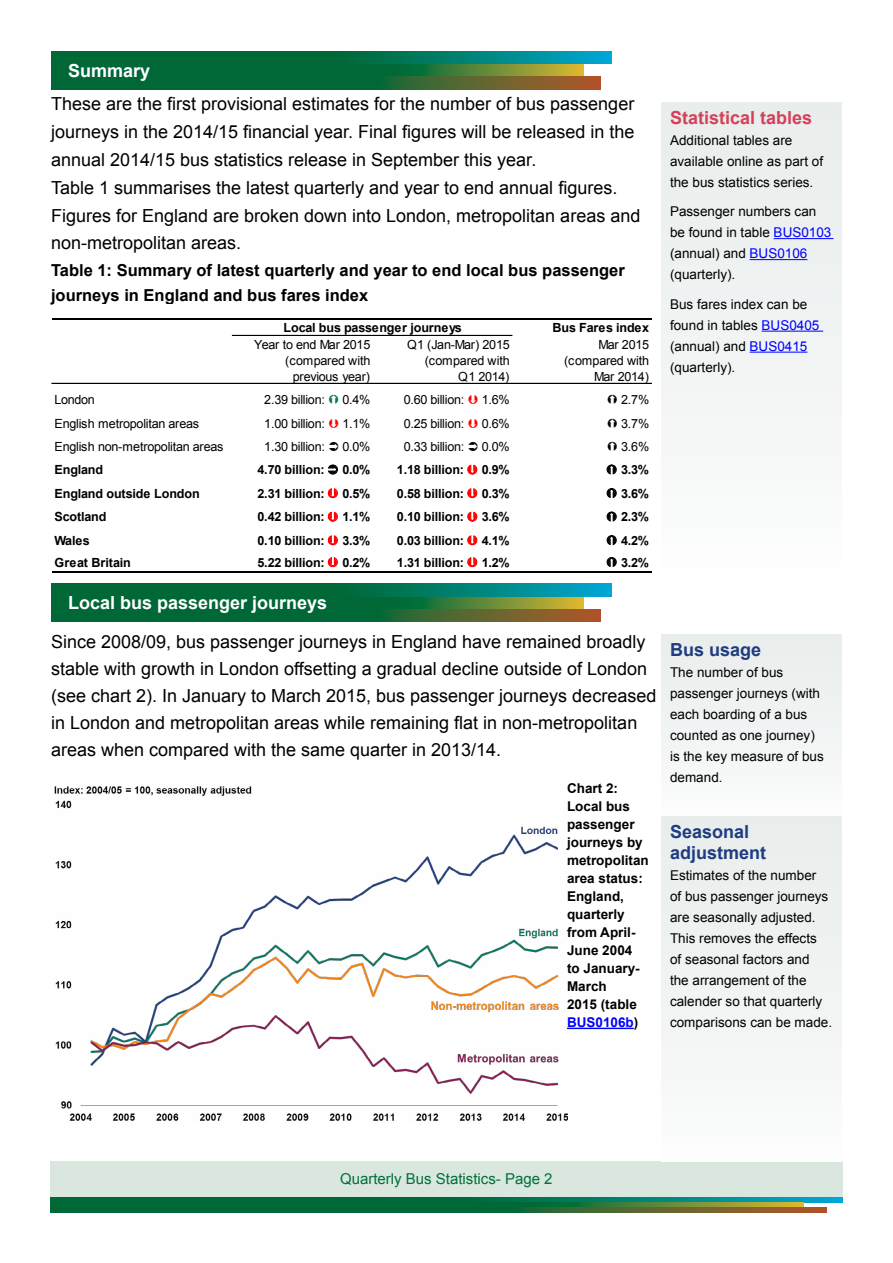
<style>
.page{position:relative;width:893px;height:1263px;background:#fff}
.page>*{position:absolute;margin:0;border:0;box-sizing:border-box;transform-origin:0 0}
.t1{font:18px/27.9px "Arial";color:#000}
.t2{font:700 18px "Arial";color:#fff}
.t3{font:700 18px/21px "Arial";color:#1e3c7f}
.t4{font:700 18px "Arial";color:#d4415a}
.t5{font:700 16.5px/25.5px "Arial";color:#000}
.t6{font:15px "Arial";color:#00703c}
.t7{font:13.5px/21px "Arial";color:#000}
.t8{font:700 13.5px/18px "Arial";color:#000}
.t9{font:12.6px "Arial";letter-spacing:-.025em;color:#000}
.t10{font:700 12.6px "Arial";letter-spacing:-.01em;color:#000}
.s1{color:#00f}
</style>
<div class="page">
<div style="left:50px;top:1161px;width:792px;height:36px;background:#dae7de"></div>
<svg style="left:50px;top:1197px;width:792px;height:5px;background:#00765a"></svg>
<svg style="left:50px;top:1202px;width:753px;height:5px;background:#247437"></svg>
<svg style="left:50px;top:1207px;width:777px;height:6px;background:#286533"></svg>
<div style="left:662px;top:634px;width:180px;height:182px;background:#f0f3f3"></div>
<div style="left:662px;top:102px;width:180px;height:465px;background:#f1f4f3"></div>
<hr style="left:774px;top:238px;width:59px;height:1px;background:#00f">
<hr style="left:750px;top:259px;width:57px;height:1px;background:#00f">
<hr style="left:762px;top:331px;width:61px;height:1px;background:#00f">
<hr style="left:750px;top:352px;width:57px;height:1px;background:#00f">
<div style="left:662px;top:816px;width:180px;height:345px;background:#f1f4f3"></div>
<svg style="left:51px;top:596px;width:533px;height:13px;background:#217439"></svg>
<svg style="left:51px;top:584px;width:561px;height:12px;background:#00765a"></svg>
<svg style="left:51px;top:609px;width:550px;height:13px;background:#286533"></svg>
<hr style="left:567px;top:1028px;width:67px;height:1px;background:#00f">
<svg style="left:51px;top:64px;width:533px;height:13px;background:#247336"></svg>
<svg style="left:51px;top:51px;width:561px;height:13px;background:#00765a"></svg>
<svg style="left:51px;top:77px;width:550px;height:12px;background:#286533"></svg>
<hr style="left:52px;top:318px;width:599px;height:1px;background:#000">
<hr style="left:232px;top:335px;width:280px;height:1px;background:#000">
<hr style="left:52px;top:383px;width:599px;height:1px;background:#000">
<hr style="left:52px;top:571px;width:599px;height:1px;background:#000">
<img style="left:54px;top:786px;width:513px;height:335px">
<svg style="left:328px;top:465px;width:10px;height:9px"></svg>
<svg style="left:467px;top:465px;width:10px;height:9px"></svg>
<svg style="left:607px;top:465px;width:10px;height:9px"></svg>
<svg style="left:328px;top:488px;width:10px;height:10px"></svg>
<svg style="left:467px;top:488px;width:10px;height:10px"></svg>
<svg style="left:607px;top:488px;width:10px;height:10px"></svg>
<svg style="left:328px;top:512px;width:10px;height:9px"></svg>
<svg style="left:467px;top:512px;width:10px;height:9px"></svg>
<svg style="left:607px;top:512px;width:10px;height:9px"></svg>
<svg style="left:328px;top:535px;width:10px;height:10px"></svg>
<svg style="left:467px;top:535px;width:10px;height:10px"></svg>
<svg style="left:607px;top:535px;width:10px;height:10px"></svg>
<svg style="left:328px;top:557px;width:10px;height:10px"></svg>
<svg style="left:467px;top:557px;width:10px;height:10px"></svg>
<svg style="left:607px;top:557px;width:10px;height:10px"></svg>
<p class="t2" style="left:68px;top:58px;width:84px">Summary</p>
<p class="t1" style="left:51px;top:90px;width:591px">These are the first provisional estimates for the number of bus passenger journeys in the 2014/15 financial year. Final figures will be released in the annual 2014/15 bus statistics release in September this year.<br>Table 1 summarises the latest quarterly and year to end annual figures.<br>Figures for England are broken down into London, metropolitan areas and non-metropolitan areas.</p>
<p class="t5" style="left:51px;top:258px;width:575px">Table 1: Summary of latest quarterly and year to end local bus passenger journeys in England and bus fares index</p>
<p class="t10" style="left:284px;top:319px;width:180px">Local bus passenger journeys</p>
<p class="t10" style="left:552px;top:319px;width:98px">Bus Fares index</p>
<p class="t9" style="left:254px;top:336px;width:118px">Year to end Mar 2015</p>
<p class="t9" style="left:407px;top:336px;width:104px">Q1 (Jan-Mar) 2015</p>
<p class="t9" style="left:598px;top:336px;width:52px">Mar 2015</p>
<p class="t9" style="left:285px;top:352px;width:87px">(compared with</p>
<p class="t9" style="left:425px;top:352px;width:87px">(compared with</p>
<p class="t9" style="left:564px;top:352px;width:87px">(compared with</p>
<p class="t9" style="left:293px;top:368px;width:79px">previous year)</p>
<p class="t9" style="left:458px;top:368px;width:53px">Q1 2014)</p>
<p class="t9" style="left:594px;top:368px;width:56px">Mar 2014)</p>
<p class="t9" style="left:54px;top:392px;width:42px">London</p>
<p class="t9" style="left:264px;top:392px;width:62px">2.39 billion:</p>
<p class="t9" style="left:342px;top:392px;width:29px">0.4%</p>
<p class="t9" style="left:404px;top:392px;width:62px">0.60 billion:</p>
<p class="t9" style="left:482px;top:392px;width:29px">1.6%</p>
<p class="t9" style="left:621px;top:392px;width:29px">2.7%</p>
<p class="t9" style="left:54px;top:415px;width:146px">English metropolitan areas</p>
<p class="t9" style="left:264px;top:415px;width:62px">1.00 billion:</p>
<p class="t9" style="left:342px;top:415px;width:29px">1.1%</p>
<p class="t9" style="left:404px;top:415px;width:62px">0.25 billion:</p>
<p class="t9" style="left:482px;top:415px;width:29px">0.6%</p>
<p class="t9" style="left:621px;top:415px;width:29px">3.7%</p>
<p class="t9" style="left:54px;top:439px;width:171px">English non-metropolitan areas</p>
<p class="t9" style="left:264px;top:439px;width:62px">1.30 billion:</p>
<p class="t9" style="left:342px;top:439px;width:29px">0.0%</p>
<p class="t9" style="left:404px;top:439px;width:62px">0.33 billion:</p>
<p class="t9" style="left:482px;top:439px;width:29px">0.0%</p>
<p class="t9" style="left:621px;top:439px;width:29px">3.6%</p>
<p class="t10" style="left:54px;top:461px;width:50px">England</p>
<p class="t10" style="left:258px;top:461px;width:69px">4.70 billion:</p>
<p class="t10" style="left:342px;top:461px;width:29px">0.0%</p>
<p class="t10" style="left:397px;top:461px;width:69px">1.18 billion:</p>
<p class="t10" style="left:482px;top:461px;width:29px">0.9%</p>
<p class="t10" style="left:621px;top:461px;width:29px">3.3%</p>
<p class="t10" style="left:54px;top:485px;width:147px">England outside London</p>
<p class="t10" style="left:258px;top:485px;width:69px">2.31 billion:</p>
<p class="t10" style="left:342px;top:485px;width:29px">0.5%</p>
<p class="t10" style="left:397px;top:485px;width:69px">0.58 billion:</p>
<p class="t10" style="left:482px;top:485px;width:29px">0.3%</p>
<p class="t10" style="left:621px;top:485px;width:29px">3.6%</p>
<p class="t10" style="left:54px;top:508px;width:54px">Scotland</p>
<p class="t10" style="left:258px;top:508px;width:69px">0.42 billion:</p>
<p class="t10" style="left:342px;top:508px;width:29px">1.1%</p>
<p class="t10" style="left:397px;top:508px;width:69px">0.10 billion:</p>
<p class="t10" style="left:482px;top:508px;width:29px">3.6%</p>
<p class="t10" style="left:621px;top:508px;width:29px">2.3%</p>
<p class="t10" style="left:54px;top:532px;width:37px">Wales</p>
<p class="t10" style="left:258px;top:532px;width:69px">0.10 billion:</p>
<p class="t10" style="left:342px;top:532px;width:29px">3.3%</p>
<p class="t10" style="left:397px;top:532px;width:69px">0.03 billion:</p>
<p class="t10" style="left:482px;top:532px;width:29px">4.1%</p>
<p class="t10" style="left:621px;top:532px;width:29px">4.2%</p>
<p class="t10" style="left:54px;top:555px;width:78px">Great Britain</p>
<p class="t10" style="left:258px;top:554px;width:69px">5.22 billion:</p>
<p class="t10" style="left:342px;top:554px;width:29px">0.2%</p>
<p class="t10" style="left:397px;top:554px;width:69px">1.31 billion:</p>
<p class="t10" style="left:482px;top:554px;width:29px">1.2%</p>
<p class="t10" style="left:621px;top:554px;width:29px">3.2%</p>
<h4 class="t2" style="left:68px;top:591px;width:261px">Local bus passenger journeys</h4>
<p class="t1" style="left:51px;top:628px;width:607px;line-height:27px">Since 2008/09, bus passenger journeys in England have remained broadly stable with growth in London offsetting a gradual decline outside of London (see chart 2). In January to March 2015, bus passenger journeys decreased</p>
<p class="t1" style="left:51px;top:709px;width:588px">in London and metropolitan areas while remaining flat in non-metropolitan</p>
<p class="t1" style="left:51px;top:736px;width:452px">areas when compared with the same quarter in 2013/14.</p>
<p class="t8" style="left:567px;top:779px;width:83px">Chart 2:<br>Local bus passenger journeys by metropolitan area status:<br>England, quarterly from April-<br>June 2004<br>to January-<br>March<br>2015 (table<br><span class="s1">BUS0106b</span>)</p>
<h4 class="t4" style="left:670px;top:105px;width:144px">Statistical tables</h4>
<p class="t7" style="left:670px;top:130px;width:155px">Additional tables are available online as part of the bus statistics series.</p>
<p class="t7" style="left:670px;top:201px;width:163px">Passenger numbers can be found in table <span class="s1">BUS0103</span></p>
<p class="t7" style="left:670px;top:243px;width:139px">(annual) and <span class="s1">BUS0106</span></p>
<p class="t7" style="left:670px;top:264px;width:67px">(quarterly).</p>
<p class="t7" style="left:670px;top:294px;width:151px">Bus fares index can be found in tables <span class="s1">BUS0405</span></p>
<p class="t7" style="left:670px;top:336px;width:139px">(annual) and <span class="s1">BUS0415</span></p>
<p class="t7" style="left:670px;top:357px;width:67px">(quarterly).</p>
<h4 class="t3" style="left:670px;top:640px;width:93px">Bus usage</h4>
<p class="t7" style="left:670px;top:662px;width:155px">The number of bus passenger journeys (with each boarding of a bus counted as one journey) is the key measure of bus demand.</p>
<h4 class="t3" style="left:670px;top:822px;width:98px">Seasonal adjustment</h4>
<p class="t7" style="left:670px;top:865px;width:164px">Estimates of the number<br>of bus passenger journeys are seasonally adjusted.<br>This removes the effects<br>of seasonal factors and<br>the arrangement of the calender so that quarterly comparisons can be made.</p>
<p class="t6" style="left:340px;top:1169px;width:214px">Quarterly Bus Statistics- Page 2</p>
</div>
